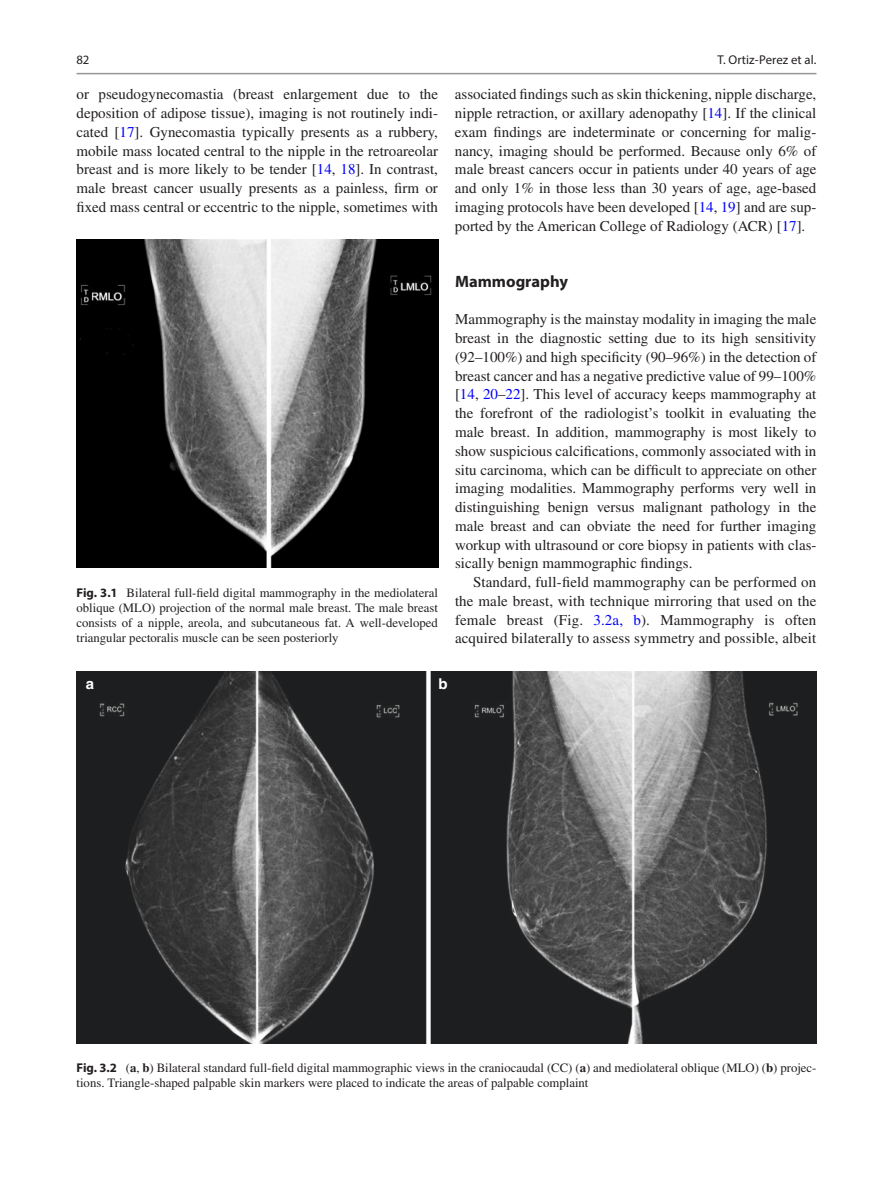
<style>
.page{position:relative;width:893px;height:1187px;background:#fff}
.page>*{position:absolute;margin:0;border:0;box-sizing:border-box;transform-origin:0 0}
.t1{font:700 16.5px "Myriad Pro";color:#231f20}
.t2{font:15px/18.8px "Times LT Std";color:#231f20;text-align:justify}
.t3{font:700 15px "Helvetica";color:#fff}
.t4{font:12.75px/15px "Times LT Std";color:#231f20;text-align:justify}
.t5{font:12.75px "Myriad Pro Regular 2";letter-spacing:.005em;color:#231f20}
.t6{font:12.75px "Myriad Pro";color:#231f20}
.s1{color:#0000fa}
.s2{font-family:"Myriad Pro";font-weight:700}
.s3{font-weight:700}
</style>
<div class="page">
<img style="left:77px;top:240px;width:361px;height:327px">
<img style="left:77px;top:671px;width:739px;height:372px">
<hr style="left:77px;top:73px;width:739px;height:1px;background:#939598">
<p class="t5" style="left:717px;top:52px;width:101px">T. Ortiz-Perez et al.</p>
<p class="t6" style="left:77px;top:52px;width:14px">82</p>
<p class="t2" style="left:77px;top:85px;width:363px">or pseudogynecomastia (breast enlargement due to the deposition of adipose tissue), imaging is not routinely indi&shy;cated [<span class="s1">17</span>]. Gynecomastia typically presents as a rubbery, mobile mass located central to the nipple in the retroareolar breast and is more likely to be tender [<span class="s1">14</span>, <span class="s1">18</span>]. In contrast, male breast cancer usually presents as a painless, firm or fixed mass central or eccentric to the nipple, sometimes with</p>
<p class="t2" style="left:455px;top:85px;width:363px">associated findings such as skin thickening, nipple discharge, nipple retraction, or axillary adenopathy [<span class="s1">14</span>]. If the clinical exam findings are indeterminate or concerning for malig&shy;nancy, imaging should be performed. Because only 6% of male breast cancers occur in patients under 40 years of age and only 1% in those less than 30 years of age, age-based imaging protocols have been developed [<span class="s1">14</span>, <span class="s1">19</span>] and are sup&shy;ported by the American College of Radiology (ACR) [<span class="s1">17</span>].</p>
<p class="t1" style="left:455px;top:270px;width:114px">Mammography</p>
<p class="t2" style="left:455px;top:310px;width:363px">Mammography is the mainstay modality in imaging the male breast in the diagnostic setting due to its high sensitivity (92–100%) and high specificity (90–96%) in the detection of breast cancer and has a negative predictive value of 99–100% [<span class="s1">14</span>, <span class="s1">20</span>–<span class="s1">22</span>]. This level of accuracy keeps mammography at the forefront of the radiologist’s toolkit in evaluating the male breast. In addition, mammography is most likely to show suspicious calcifications, commonly associated with in situ carcinoma, which can be difficult to appreciate on other imaging modalities. Mammography performs very well in distinguishing benign versus malignant pathology in the male breast and can obviate the need for further imaging workup with ultrasound or core biopsy in patients with clas&shy;sically benign mammographic findings.</p>
<p class="t2" style="left:455px;top:572px;width:363px;text-indent:18px">Standard, full-field mammography can be performed on the male breast, with technique mirroring that used on the female breast (Fig. <span class="s1">3.2a, b</span>). Mammography is often acquired bilaterally to assess symmetry and possible, albeit</p>
<p class="t4" style="left:77px;top:584px;width:363px"><span class="s2">Fig. 3.1</span> Bilateral full-field digital mammography in the mediolateral oblique (MLO) projection of the normal male breast. The male breast consists of a nipple, areola, and subcutaneous fat. A well-developed triangular pectoralis muscle can be seen posteriorly</p>
<p class="t3" style="left:86px;top:675px;width:10px">a</p>
<p class="t3" style="left:439px;top:675px;width:11px">b</p>
<p class="t4" style="left:77px;top:1059px;width:741px"><span class="s2">Fig. 3.2</span> (<span class="s3">a</span>, <span class="s3">b</span>) Bilateral standard full-field digital mammographic views in the craniocaudal (CC) (<span class="s3">a</span>) and mediolateral oblique (MLO) (<span class="s3">b</span>) projec&shy;tions. Triangle-shaped palpable skin markers were placed to indicate the areas of palpable complaint</p>
</div>
